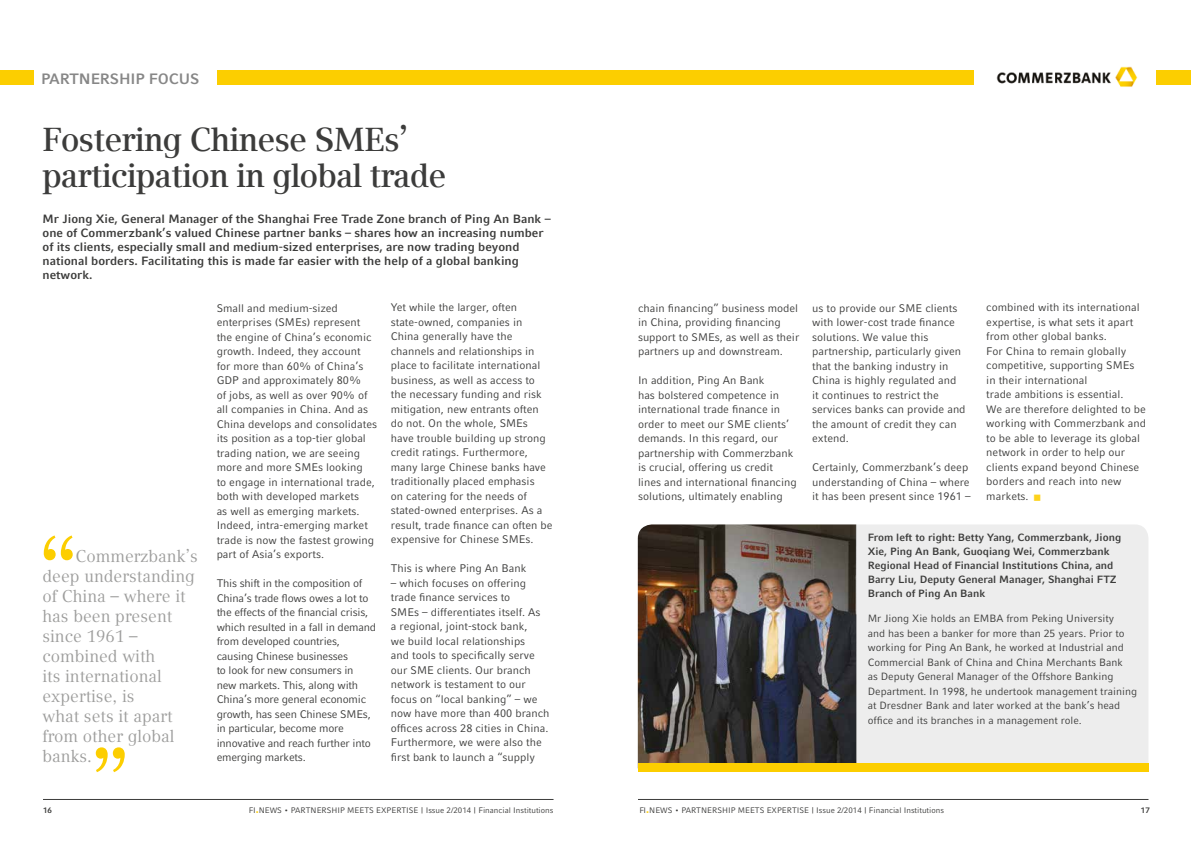
<style>
.page{position:relative;width:1191px;height:842px;background:#fff}
.page>*{position:absolute;margin:0;border:0;box-sizing:border-box;transform-origin:0 0}
.t1{font:700 72px "Commerzbank Compatil Text";color:#fcce00}
.t2{font:600 33px/36px "Compatil Txt Headline";letter-spacing:-.01em;color:#3c3c3b}
.t3{font:17px/20px "Commerzbank Compatil Text";color:#9d9d9c}
.t4{font:700 15px "Commerzbank Compatil Fact";letter-spacing:-.01em;color:#878787}
.t5{font:700 12px/14px "Commerzbank Compatil Fact";color:#3c3c3b}
.t6{font:11px/14.5px "Commerzbank Compatil Fact";color:#3c3c3b}
.t7{font:11px/14.5px "Commerzbank Compatil Fact";letter-spacing:-.02em;color:#3c3c3b}
.t8{font:10.5px/14.5px "Commerzbank Compatil Fact";color:#3c3c3b}
.t9{font:700 10.5px/14px "Commerzbank Compatil Fact";color:#3c3c3b}
.t10{font:8px "Commerzbank Compatil Fact";color:#3c3c3b}
.t11{font:700 8px "Commerzbank Compatil Fact";color:#3c3c3b}
</style>
<div class="page">
<div style="left:0;top:71px;width:34px;height:14px;background:#fcce00"></div>
<div style="left:217px;top:71px;width:756px;height:14px;background:#fcce00"></div>
<div style="left:1156px;top:71px;width:35px;height:14px;background:#fcce00"></div>
<img style="left:996px;top:66px;width:141px;height:21px">
<hr style="left:638px;top:799px;width:510px;height:1px;background:#3c3c3b">
<hr style="left:43px;top:799px;width:510px;height:1px;background:#3c3c3b">
<div style="left:856px;top:524px;width:292px;height:239px;background:#ededed"></div>
<img style="left:638px;top:524px;width:218px;height:239px">
<div style="left:638px;top:763px;width:510px;height:8px;background:#fcce00"></div>
<h3 class="t4" style="left:41px;top:69px;width:160px">PARTNERSHIP FOCUS</h3>
<h2 class="t2" style="left:43px;top:122px;width:405px">Fostering Chinese SMEs’ participation in global trade</h2>
<p class="t5" style="left:43px;top:212px;width:510px">Mr Jiong Xie, General Manager of the Shanghai Free Trade Zone branch of Ping An Bank – one of Commerzbank’s valued Chinese partner banks – shares how an increasing number of its clients, especially small and medium-sized enterprises, are now trading beyond national borders. Facilitating this is made far easier with the help of a global banking network.</p>
<h1 class="t1" style="left:40px;top:527px;width:39px">“</h1>
<h3 class="t3" style="left:42px;top:546px;width:157px;text-indent:33px">Commerzbank’s deep understanding of China – where it has been present since 1961 – combined with<br>its international expertise, is<br>what sets it apart from other global banks.</h3>
<h1 class="t1" style="left:92px;top:739px;width:39px">”</h1>
<p class="t6" style="left:217px;top:300px;width:162px">Small and medium-sized enterprises (SMEs) represent the engine of China’s economic growth. Indeed, they account for more than 60% of China’s<br>GDP and approximately 80%<br>of jobs, as well as over 90% of all companies in China. And as<br>China develops and consolidates its position as a top-tier global trading nation, we are seeing more and more SMEs looking<br>to engage in international trade, both with developed markets<br>as well as emerging markets.<br>Indeed, intra-emerging market trade is now the fastest growing part of Asia’s exports.</p>
<p class="t7" style="left:217px;top:576px;width:161px">This shift in the composition of<br>China’s trade flows owes a lot to the effects of the financial crisis, which resulted in a fall in demand from developed countries, causing Chinese businesses<br>to look for new consumers in new markets. This, along with<br>China’s more general economic growth, has seen Chinese SMEs, in particular, become more innovative and reach further into emerging markets.</p>
<p class="t6" style="left:391px;top:300px;width:163px">Yet while the larger, often state-owned, companies in<br>China generally have the channels and relationships in place to facilitate international business, as well as access to the necessary funding and risk mitigation, new entrants often do not. On the whole, SMEs have trouble building up strong credit ratings. Furthermore, many large Chinese banks have traditionally placed emphasis<br>on catering for the needs of stated-owned enterprises. As a result, trade finance can often be expensive for Chinese SMEs.</p>
<p class="t6" style="left:391px;top:561px;width:137px">This is where Ping An Bank</p>
<p class="t6" style="left:391px;top:576px;width:160px">– which focuses on offering trade finance services to<br>SMEs – differentiates itself. As<br>a regional, joint-stock bank,<br>we build local relationships<br>and tools to specifically serve our SME clients. Our branch network is testament to our focus on “local banking” – we now have more than 400 branch offices across 28 cities in China.<br>Furthermore, we were also the first bank to launch a “supply</p>
<p class="t6" style="left:638px;top:300px;width:163px">chain financing” business model in China, providing financing support to SMEs, as well as their partners up and downstream.</p>
<p class="t6" style="left:638px;top:373px;width:160px">In addition, Ping An Bank<br>has bolstered competence in international trade finance in order to meet our SME clients’ demands. In this regard, our partnership with Commerzbank is crucial, offering us credit lines and international financing solutions, ultimately enabling</p>
<p class="t6" style="left:812px;top:300px;width:155px">us to provide our SME clients with lower-cost trade finance solutions. We value this partnership, particularly given that the banking industry in<br>China is highly regulated and it continues to restrict the services banks can provide and the amount of credit they can extend.</p>
<p class="t6" style="left:812px;top:460px;width:160px">Certainly, Commerzbank’s deep understanding of China – where it has been present since 1961 –</p>
<p class="t6" style="left:986px;top:300px;width:161px">combined with its international expertise, is what sets it apart from other global banks.<br>For China to remain globally competitive, supporting SMEs in their international<br>trade ambitions is essential.<br>We are therefore delighted to be working with Commerzbank and to be able to leverage its global network in order to help our clients expand beyond Chinese borders and reach into new markets.</p>
<p class="t9" style="left:867px;top:530px;width:255px">From left to right: Betty Yang, Commerzbank, Jiong Xie, Ping An Bank, Guoqiang Wei, Commerzbank Regional Head of Financial Institutions China, and Barry Liu, Deputy General Manager, Shanghai FTZ Branch of Ping An Bank</p>
<p class="t8" style="left:867px;top:611px;width:271px">Mr Jiong Xie holds an EMBA from Peking University<br>and has been a banker for more than 25 years. Prior to working for Ping An Bank, he worked at Industrial and Commercial Bank of China and China Merchants Bank<br>as Deputy General Manager of the Offshore Banking Department. In 1998, he undertook management training at Dresdner Bank and later worked at the bank’s head office and its branches in a management role.</p>
<p class="t11" style="left:43px;top:805px;width:10px">16</p>
<p class="t10" style="left:249px;top:805px;width:306px">FI NEWS • PARTNERSHIP MEETS EXPERTISE | Issue 2/2014 | Financial Institutions</p>
<p class="t10" style="left:639px;top:805px;width:306px">FI NEWS • PARTNERSHIP MEETS EXPERTISE | Issue 2/2014 | Financial Institutions</p>
<p class="t11" style="left:1141px;top:805px;width:10px">17</p>
</div>
